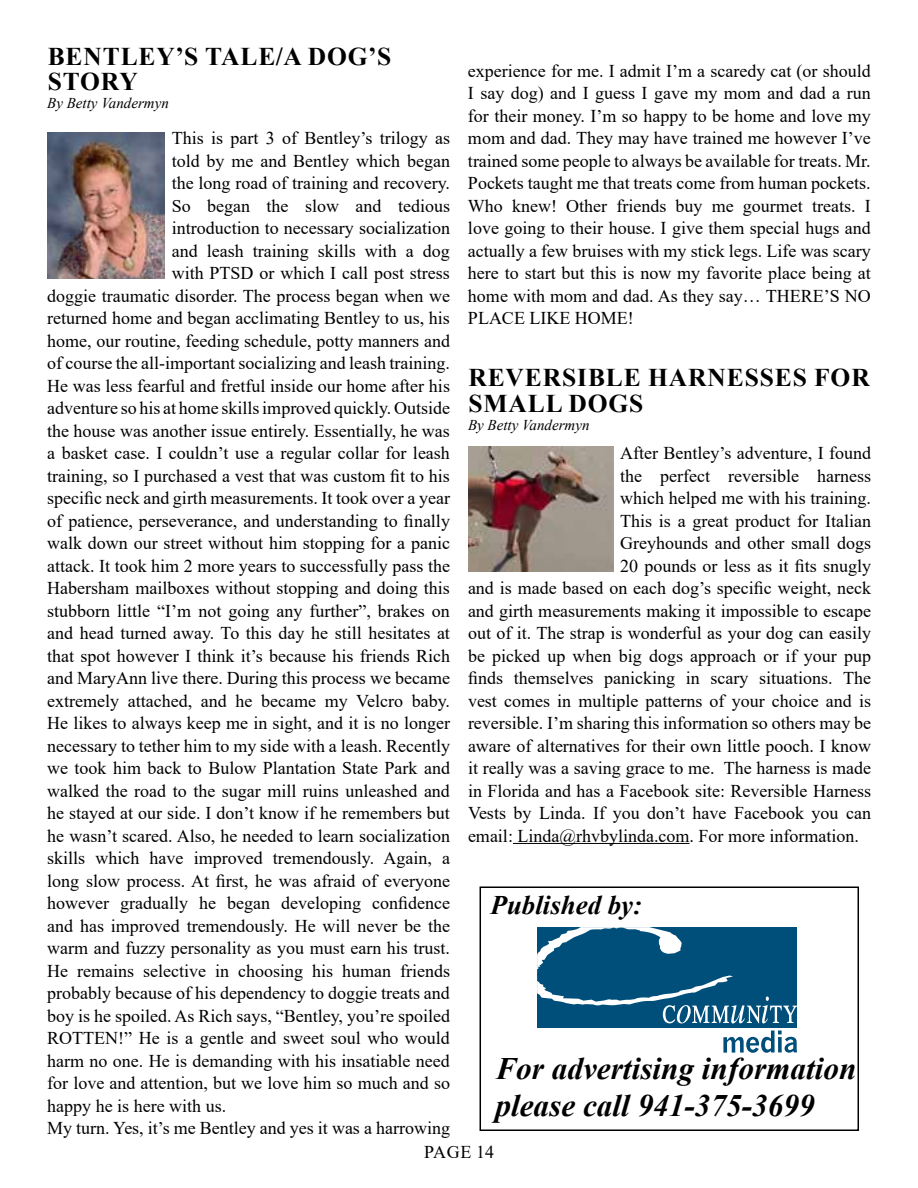
<style>
.page{position:relative;width:918px;height:1188px;background:#fff}
.page>*{position:absolute;margin:0;border:0;box-sizing:border-box;transform-origin:0 0}
.t1{font:82.65px "Arial Rounded MT Bold";color:#faa542}
.t2{font:italic 700 31.2px/37.5px "Times New Roman";color:#000}
.t3{font:italic 700 26.85px "Times New Roman";color:#000}
.t4{font:700 25.5px/25.5px "Times New Roman";letter-spacing:.035em;color:#000}
.t5{font:18px/22.5px "Times New Roman";color:#000;text-align:justify}
.t6{font:italic 15px "Times New Roman";color:#000}
</style>
<div class="page">
<img style="left:48px;top:132px;width:117px;height:147px">
<hr style="left:513px;top:843px;width:177px;height:1px;background:#000">
<img style="left:469px;top:447px;width:144px;height:125px">
<div style="left:537px;top:927px;width:260px;height:100px;background:#004f7b"></div>
<svg style="left:723px;top:1031px;width:74px;height:22px"></svg>
<svg style="left:537px;top:927px;width:260px;height:97px"></svg>
<div style="left:480px;top:886px;width:379px;height:245px;border:2px solid #000"></div>
<h3 class="t4" style="left:48px;top:42px;width:345px">BENTLEY’S TALE/A DOG’S<br>STORY</h3>
<p class="t6" style="left:47px;top:93px;width:123px">By Betty Vandermyn</p>
<p class="t5" style="left:172px;top:126px;width:280px">This is part 3 of Bentley’s trilogy as</p>
<p class="t5" style="left:172px;top:149px;width:280px">told by me and Bentley which began</p>
<p class="t5" style="left:172px;top:171px;width:280px">the long road of training and recovery.</p>
<p class="t5" style="left:172px;top:194px;width:280px">So began the slow and tedious</p>
<p class="t5" style="left:172px;top:216px;width:280px">introduction to necessary socialization</p>
<p class="t5" style="left:172px;top:239px;width:280px">and leash training skills with a dog</p>
<p class="t5" style="left:172px;top:261px;width:280px">with PTSD or which I call post stress</p>
<p class="t5" style="left:47px;top:284px;width:404px">doggie traumatic disorder. The process began when we</p>
<p class="t5" style="left:47px;top:306px;width:404px">returned home and began acclimating Bentley to us, his</p>
<p class="t5" style="left:47px;top:329px;width:404px">home, our routine, feeding schedule, potty manners and</p>
<p class="t5" style="left:47px;top:351px;width:404px">of course the all-important socializing and leash training.</p>
<p class="t5" style="left:47px;top:374px;width:404px">He was less fearful and fretful inside our home after his</p>
<p class="t5" style="left:47px;top:396px;width:404px">adventure so his at home skills improved quickly. Outside</p>
<p class="t5" style="left:47px;top:419px;width:404px">the house was another issue entirely. Essentially, he was</p>
<p class="t5" style="left:47px;top:441px;width:404px">a basket case. I couldn’t use a regular collar for leash</p>
<p class="t5" style="left:47px;top:464px;width:404px">training, so I purchased a vest that was custom fit to his</p>
<p class="t5" style="left:47px;top:486px;width:404px">specific neck and girth measurements. It took over a year</p>
<p class="t5" style="left:47px;top:509px;width:404px">of patience, perseverance, and understanding to finally</p>
<p class="t5" style="left:47px;top:531px;width:404px">walk down our street without him stopping for a panic</p>
<p class="t5" style="left:47px;top:554px;width:404px">attack. It took him 2 more years to successfully pass the</p>
<p class="t5" style="left:47px;top:576px;width:404px">Habersham mailboxes without stopping and doing this</p>
<p class="t5" style="left:47px;top:599px;width:404px">stubborn little “I’m not going any further”, brakes on</p>
<p class="t5" style="left:47px;top:621px;width:404px">and head turned away. To this day he still hesitates at</p>
<p class="t5" style="left:47px;top:644px;width:404px">that spot however I think it’s because his friends Rich</p>
<p class="t5" style="left:47px;top:666px;width:404px">and MaryAnn live there. During this process we became</p>
<p class="t5" style="left:47px;top:689px;width:404px">extremely attached, and he became my Velcro baby.</p>
<p class="t5" style="left:47px;top:711px;width:404px">He likes to always keep me in sight, and it is no longer</p>
<p class="t5" style="left:47px;top:734px;width:404px">necessary to tether him to my side with a leash. Recently</p>
<p class="t5" style="left:47px;top:756px;width:404px">we took him back to Bulow Plantation State Park and</p>
<p class="t5" style="left:47px;top:779px;width:404px">walked the road to the sugar mill ruins unleashed and</p>
<p class="t5" style="left:47px;top:801px;width:404px">he stayed at our side. I don’t know if he remembers but</p>
<p class="t5" style="left:47px;top:824px;width:404px">he wasn’t scared. Also, he needed to learn socialization</p>
<p class="t5" style="left:47px;top:846px;width:404px">skills which have improved tremendously. Again, a</p>
<p class="t5" style="left:47px;top:869px;width:404px">long slow process. At first, he was afraid of everyone</p>
<p class="t5" style="left:47px;top:891px;width:404px">however gradually he began developing confidence</p>
<p class="t5" style="left:47px;top:914px;width:404px">and has improved tremendously. He will never be the</p>
<p class="t5" style="left:47px;top:936px;width:404px">warm and fuzzy personality as you must earn his trust.</p>
<p class="t5" style="left:47px;top:959px;width:404px">He remains selective in choosing his human friends</p>
<p class="t5" style="left:47px;top:981px;width:404px">probably because of his dependency to doggie treats and</p>
<p class="t5" style="left:47px;top:1004px;width:404px">boy is he spoiled. As Rich says, “Bentley, you’re spoiled</p>
<p class="t5" style="left:47px;top:1026px;width:404px">ROTTEN!” He is a gentle and sweet soul who would</p>
<p class="t5" style="left:47px;top:1049px;width:404px">harm no one. He is demanding with his insatiable need</p>
<p class="t5" style="left:47px;top:1071px;width:404px">for love and attention, but we love him so much and so</p>
<p class="t5" style="left:47px;top:1094px;width:180px">happy he is here with us.</p>
<p class="t5" style="left:47px;top:1116px;width:404px">My turn. Yes, it’s me Bentley and yes it was a harrowing</p>
<p class="t5" style="left:468px;top:59px;width:404px">experience for me. I admit I’m a scaredy cat (or should I say dog) and I guess I gave my mom and dad a run for their money. I’m so happy to be home and love my mom and dad. They may have trained me however I’ve trained some people to always be available for treats. Mr.<br>Pockets taught me that treats come from human pockets.<br>Who knew! Other friends buy me gourmet treats. I love going to their house. I give them special hugs and actually a few bruises with my stick legs. Life was scary here to start but this is now my favorite place being at home with mom and dad. As they say… THERE’S NO PLACE LIKE HOME!</p>
<h3 class="t4" style="left:468px;top:364px;width:403px">REVERSIBLE HARNESSES FOR<br>SMALL DOGS</h3>
<p class="t6" style="left:468px;top:414px;width:123px">By Betty Vandermyn</p>
<p class="t5" style="left:620px;top:441px;width:252px">After Bentley’s adventure, I found</p>
<p class="t5" style="left:620px;top:464px;width:252px">the perfect reversible harness</p>
<p class="t5" style="left:620px;top:486px;width:252px">which helped me with his training.</p>
<p class="t5" style="left:620px;top:509px;width:252px">This is a great product for Italian</p>
<p class="t5" style="left:620px;top:531px;width:252px">Greyhounds and other small dogs</p>
<p class="t5" style="left:620px;top:554px;width:252px">20 pounds or less as it fits snugly</p>
<p class="t5" style="left:468px;top:576px;width:405px">and is made based on each dog’s specific weight, neck</p>
<p class="t5" style="left:468px;top:599px;width:405px">and girth measurements making it impossible to escape</p>
<p class="t5" style="left:468px;top:621px;width:405px">out of it. The strap is wonderful as your dog can easily</p>
<p class="t5" style="left:468px;top:644px;width:405px">be picked up when big dogs approach or if your pup</p>
<p class="t5" style="left:468px;top:666px;width:405px">finds themselves panicking in scary situations. The</p>
<p class="t5" style="left:468px;top:689px;width:405px">vest comes in multiple patterns of your choice and is</p>
<p class="t5" style="left:468px;top:711px;width:405px">reversible. I’m sharing this information so others may be</p>
<p class="t5" style="left:468px;top:734px;width:405px">aware of alternatives for their own little pooch. I know</p>
<p class="t5" style="left:468px;top:756px;width:405px">it really was a saving grace to me. The harness is made</p>
<p class="t5" style="left:468px;top:779px;width:405px">in Florida and has a Facebook site: Reversible Harness</p>
<p class="t5" style="left:468px;top:801px;width:405px">Vests by Linda. If you don’t have Facebook you can</p>
<p class="t5" style="left:468px;top:824px;width:393px">email: Linda@rhvbylinda.com. For more information.</p>
<h1 class="t1" style="left:414px;top:879px;width:50px">$</h1>
<h3 class="t3" style="left:491px;top:886px;width:153px">Published by:</h3>
<h2 class="t2" style="left:495px;top:1049px;width:362px">For advertising information please call 941-375-3699</h2>
<p class="t5" style="left:424px;top:1140px;width:72px">PAGE 14</p>
</div>
